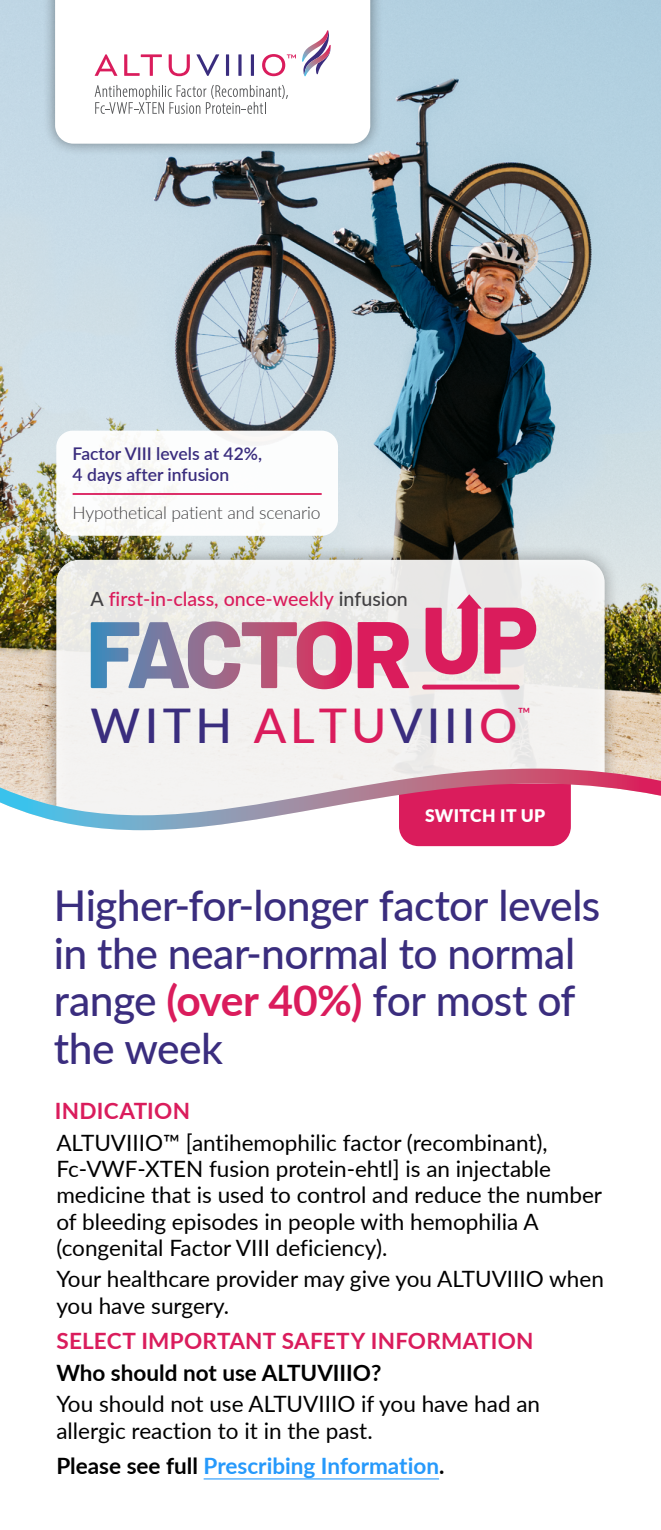
<style>
.page{position:relative;width:661px;height:1530px;background:#fff}
.page>*{position:absolute;margin:0;border:0;box-sizing:border-box;transform-origin:0 0}
.t1{font:500 47.75px "Lato";letter-spacing:.08em;color:#3a2d7e}
.t2{font:500 42.5px/47.5px "Lato";letter-spacing:-.01em;color:#3a2d7e}
.t3{font:22.5px/26.2px "Lato";color:#000}
.t4{font:700 22.5px "Lato";letter-spacing:.01em;color:#da1c5c}
.t5{font:700 22.5px "Lato";color:#2699fb}
.t6{font:700 22.5px "Lato";color:#000}
.t7{font:500 19.5px "Lato";color:#da1c5c}
.t8{font:600 17.5px/21px "Lato";color:#3a2d7e}
.t9{font:300 17.5px "Lato";letter-spacing:-.01em;color:#414042}
.t10{font:900 17.5px "Lato";letter-spacing:.02em;color:#fff}
.t11{font:500 17px "Lato";color:#da1c5c}
.s1{color:#414042}
.s2{color:#da1c5c}
.s3{font-weight:700;color:#da1c5c}
.s4{color:#000}
</style>
<div class="page">
<img style="left:0;top:0;width:660px;height:769px">
<div style="left:40px;top:544px;width:580px;height:340px;background:#000;opacity:.4"></div>
<svg style="left:56px;top:560px;width:548px;height:308px;fill:#f3f2f0"></svg>
<svg style="left:40px;top:846px;width:580px;height:38px"></svg>
<div style="left:42px;top:0;width:340px;height:156px;background:#000;opacity:.4"></div>
<svg style="left:55px;top:0;width:315px;height:144px"></svg>
<svg style="left:95px;top:54px;width:22px;height:22px"></svg>
<svg style="left:124px;top:54px;width:38px;height:22px"></svg>
<svg style="left:168px;top:54px;width:22px;height:22px"></svg>
<svg style="left:196px;top:54px;width:23px;height:22px"></svg>
<hr style="left:226px;top:54px;width:3px;height:22px;background:#3a2d7e">
<hr style="left:238px;top:54px;width:3px;height:22px;background:#3a2d7e">
<svg style="left:250px;top:54px;width:4px;height:22px"></svg>
<svg style="left:262px;top:54px;width:33px;height:22px"></svg>
<svg style="left:302px;top:30px;width:28px;height:47px"></svg>
<svg style="left:95px;top:85px;width:193px;height:29px"></svg>
<svg style="left:0;top:769px;width:660px;height:77px"></svg>
<div style="left:56px;top:431px;width:282px;height:105px;background:#fff;border-radius:16px"></div>
<hr style="left:73px;top:493px;width:248px;height:2px;background:#da1c5c">
<hr style="left:203px;top:1478px;width:235px;height:1px;background:#2699fb">
<svg style="left:188px;top:594px;width:347px;height:95px;background:#de9fb4"></svg>
<p class="t8" style="left:73px;top:443px;width:191px">Factor VIII levels at 42%,<br>4 days after infusion</p>
<p class="t9" style="left:73px;top:500px;width:249px">Hypothetical patient and scenario</p>
<p class="t7" style="left:90px;top:584px;width:318px"><span class="s1">A</span> first-in-class, once-weekly <span class="s1">infusion</span></p>
<h1 class="t1" style="left:90px;top:691px;width:428px">WITH <span class="s2">ALTU</span>VIII<span class="s2">O</span></h1>
<p class="t11" style="left:517px;top:701px;width:14px">™</p>
<p class="t10" style="left:424px;top:803px;width:122px">SWITCH IT UP</p>
<h2 class="t2" style="left:54px;top:880px;width:547px">Higher-for-longer factor levels in the near-normal to normal range <span class="s3">(over 40%)</span> for most of the week</h2>
<p class="t4" style="left:55px;top:1094px;width:137px">INDICATION</p>
<p class="t3" style="left:56px;top:1129px;width:547px">ALTUVIIIO™ [antihemophilic factor (recombinant), Fc-VWF-XTEN fusion protein-ehtl] is an injectable medicine that is used to control and reduce the number of bleeding episodes in people with hemophilia A (congenital Factor VIII deficiency).</p>
<p class="t3" style="left:56px;top:1265px;width:548px">Your healthcare provider may give you ALTUVIIIO when you have surgery.</p>
<p class="t4" style="left:56px;top:1324px;width:478px">SELECT IMPORTANT SAFETY INFORMATION</p>
<p class="t6" style="left:56px;top:1356px;width:326px">Who should not use ALTUVIIIO?</p>
<p class="t3" style="left:56px;top:1390px;width:485px">You should not use ALTUVIIIO if you have had an allergic reaction to it in the past.</p>
<p class="t5" style="left:56px;top:1449px;width:389px"><span class="s4">Please see full</span> Prescribing Information<span class="s4">.</span></p>
</div>
